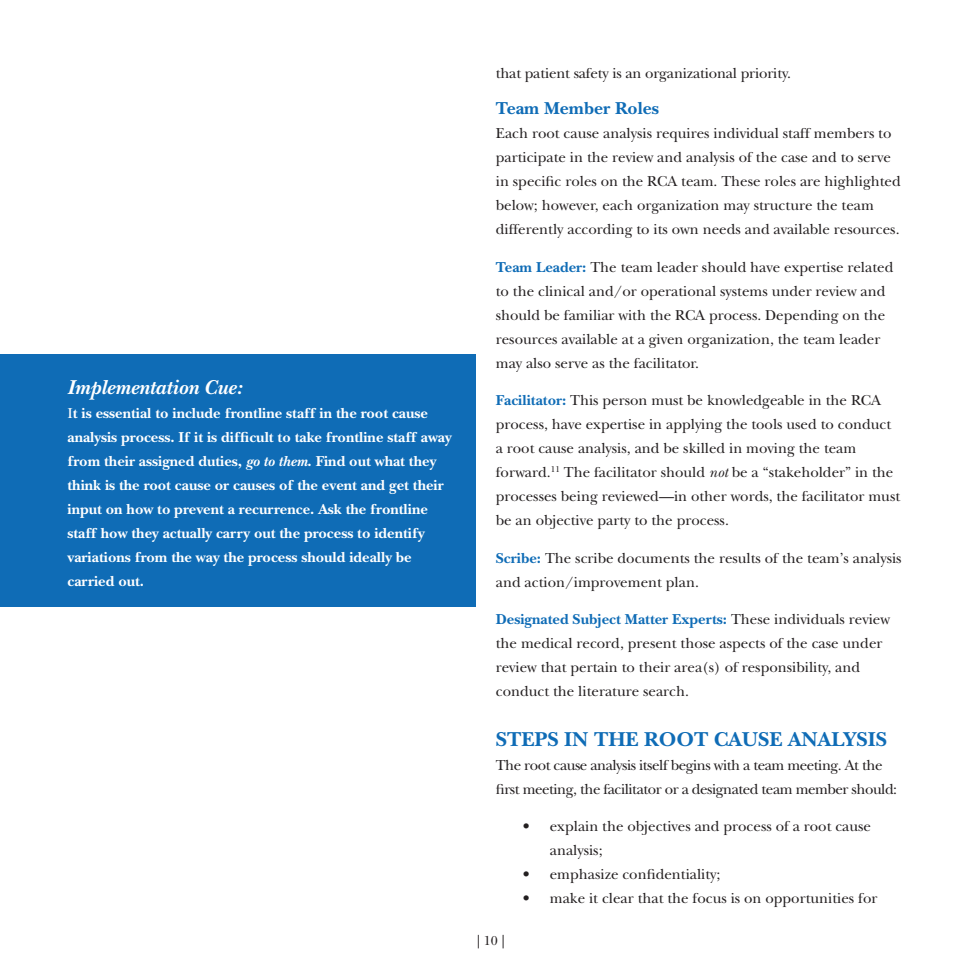
<style>
.page{position:relative;width:972px;height:972px;background:#fff}
.page>*{position:absolute;margin:0;border:0;box-sizing:border-box;transform-origin:0 0}
.subhead_1{font:700 21px "New Baskerville";color:#0f6cb6}
.t1{font:italic 700 21px "New Baskerville";color:#fff}
.subhead_2{font:700 18px "New Baskerville";color:#0f6cb6}
.bullet{font:15px/24px "New Baskerville";color:#231f20}
.t2{font:700 15px/24px "New Baskerville";color:#fff}
.bullet-2{font:15px/24px "New Baskerville";letter-spacing:-.03em;color:#231f20}
.t3{font:13.5px "New Baskerville";color:#231f20}
.s1{font-weight:400}
.s2{font-style:italic}
.s3{font-weight:700;color:#0f6cb6}
</style>
<div class="page">
<div style="left:0;top:354px;width:476px;height:252px;background:#0f6cb6"></div>
<p class="t1" style="left:68px;top:375px;width:176px">Implementation Cue:</p>
<p class="t2" style="left:68px;top:401px;width:386px"><span class="s1">I</span>t is essential to include frontline staff in the root cause analysis process. If it is difficult to take frontline staff away from their assigned duties, <span class="s2">go to them</span>. Find out what they think is the root cause or causes of the event and get their input on how to prevent a recurrence. Ask the frontline staff how they actually carry out the process to identify variations from the way the process should ideally be carried out.</p>
<p class="bullet" style="left:496px;top:62px;width:297px">that patient safety is an organizational priority.</p>
<p class="subhead_2" style="left:496px;top:98px;width:165px">Team Member Roles</p>
<p class="bullet" style="left:496px;top:122px;width:407px">Each root cause analysis requires individual staff members to participate in the review and analysis of the case and to serve in specific roles on the RCA team. These roles are highlighted below; however, each organization may structure the team differently according to its own needs and available resources.</p>
<p class="bullet" style="left:496px;top:255px;width:399px"><span class="s3">Team Leader:</span> The team leader should have expertise related to the clinical and/or operational systems under review and should be familiar with the RCA process. Depending on the resources available at a given organization, the team leader may also serve as the facilitator.</p>
<p class="bullet" style="left:496px;top:389px;width:406px"><span class="s3">Facilitator:</span> This person must be knowledgeable in the RCA process, have expertise in applying the tools used to conduct a root cause analysis, and be skilled in moving the team forward.<sup>11</sup> The facilitator should <span class="s2">not</span> be a “stakeholder” in the processes being reviewed—in other words, the facilitator must be an objective party to the process.</p>
<p class="bullet" style="left:496px;top:546px;width:407px"><span class="s3">Scribe:</span> The scribe documents the results of the team’s analysis and action/improvement plan.</p>
<p class="bullet" style="left:496px;top:608px;width:396px"><span class="s3">Designated Subject Matter Experts:</span> These individuals review the medical record, present those aspects of the case under review that pertain to their area(s) of responsibility, and conduct the literature search.</p>
<p class="subhead_1" style="left:496px;top:727px;width:393px">STEPS IN THE ROOT CAUSE ANALYSIS</p>
<p class="bullet-2" style="left:496px;top:753px;width:403px">The root cause analysis itself begins with a team meeting. At the first meeting, the facilitator or a designated team member should:</p>
<p class="bullet" style="left:550px;top:815px;width:323px;text-indent:-27px">• explain the objectives and process of a root cause analysis;</p>
<p class="bullet" style="left:523px;top:863px;width:199px">• emphasize confidentiality;</p>
<p class="bullet" style="left:523px;top:887px;width:356px">• make it clear that the focus is on opportunities for</p>
<p class="t3" style="left:477px;top:933px;width:30px">| 10 |</p>
</div>
